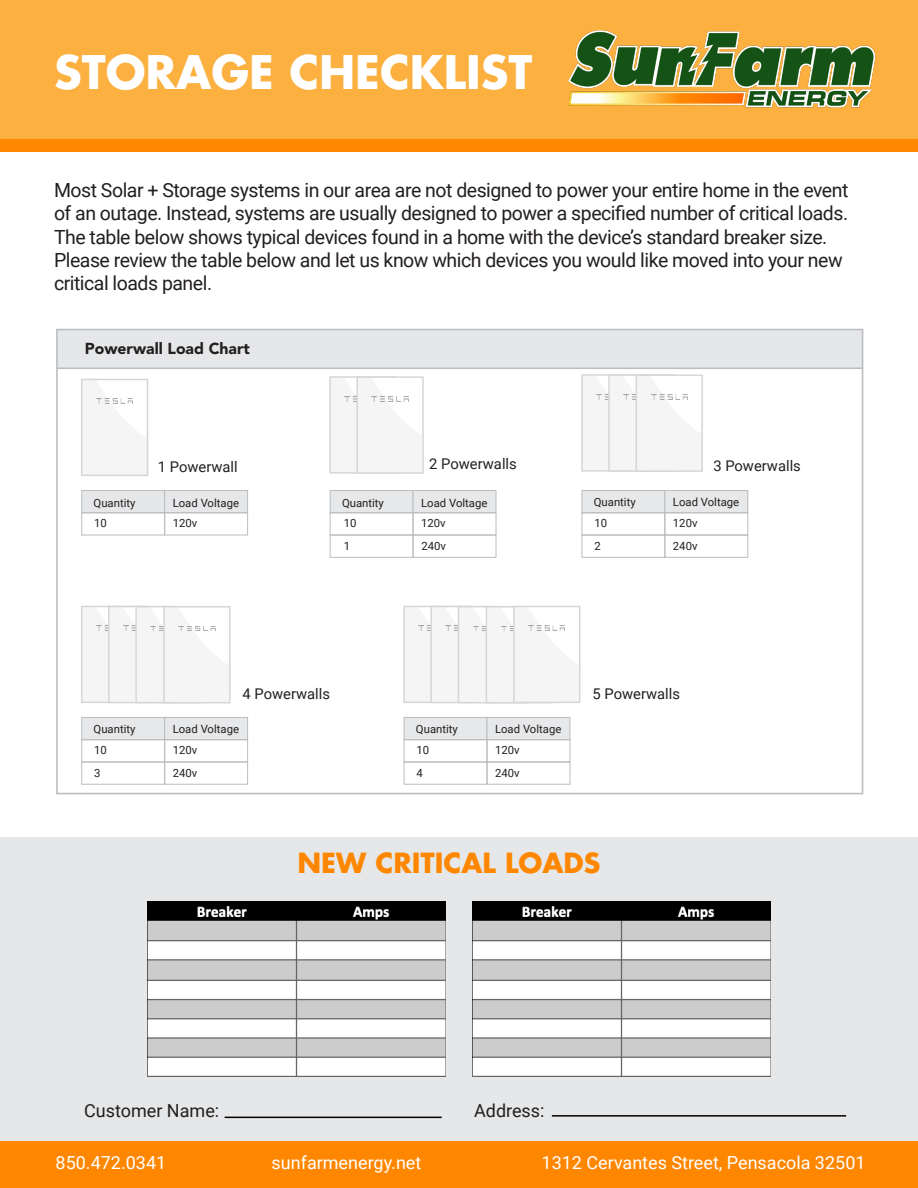
<style>
.page{position:relative;width:918px;height:1188px;background:#fff}
.page>*{position:absolute;margin:0;border:0;box-sizing:border-box;transform-origin:0 0}
.t1{font:700 45px "Futura";color:#fff}
.t2{font:700 27px "Futura";color:#ff8700}
.t3{font:19.5px/23.4px "Roboto";letter-spacing:-.025em;color:#231f20}
.t4{font:18px "Roboto";color:#fff}
.t5{font:18px "Roboto";color:#231f20}
.t6{font:900 15.75px "Avenir LT Std";color:#231f20}
.t7{font:14.7px "Roboto";color:#231f20}
.t8{font:11.4px "Roboto";color:#231f20}
</style>
<div class="page">
<div style="left:0;top:0;width:918px;height:146px;background:#fbb040"></div>
<img style="left:568px;top:30px;width:308px;height:78px">
<div style="left:0;top:140px;width:918px;height:12px;background:#ff8700"></div>
<div style="left:57px;top:330px;width:806px;height:38px;background:#e6e7e9"></div>
<hr style="left:57px;top:367px;width:806px;height:2px;background:#bcbdc0">
<svg style="left:96px;top:398px;width:37px;height:2px"></svg>
<div style="left:81px;top:379px;width:67px;height:97px;border:1px solid #d6d6d5"></div>
<img style="left:97px;top:399px;width:36px;height:5px">
<div style="left:329px;top:376px;width:68px;height:98px;border:1px solid #d6d6d5"></div>
<svg style="left:330px;top:377px;width:79px;height:96px"></svg>
<div style="left:356px;top:376px;width:68px;height:98px;border:1px solid #d6d6d5"></div>
<img style="left:372px;top:397px;width:36px;height:4px">
<div style="left:581px;top:374px;width:68px;height:98px;border:1px solid #d6d6d5"></div>
<svg style="left:582px;top:375px;width:106px;height:96px"></svg>
<div style="left:636px;top:374px;width:67px;height:98px;border:1px solid #d6d6d5"></div>
<img style="left:651px;top:395px;width:36px;height:4px">
<svg style="left:82px;top:606px;width:134px;height:97px"></svg>
<div style="left:163px;top:606px;width:68px;height:97px;border:1px solid #d6d6d5"></div>
<img style="left:179px;top:626px;width:36px;height:5px">
<svg style="left:404px;top:606px;width:161px;height:97px"></svg>
<div style="left:513px;top:606px;width:67px;height:97px;border:1px solid #d6d6d5"></div>
<img style="left:529px;top:626px;width:36px;height:5px">
<div style="left:82px;top:491px;width:83px;height:22px;background:#e6e7e9"></div>
<div style="left:81px;top:490px;width:84px;height:23px;border:1px solid #bbbdbf"></div>
<div style="left:165px;top:491px;width:83px;height:22px;background:#e6e7e9"></div>
<div style="left:164px;top:490px;width:84px;height:23px;border:1px solid #bbbdbf"></div>
<div style="left:81px;top:513px;width:84px;height:22px;border:1px solid #bbbdbf"></div>
<div style="left:164px;top:513px;width:84px;height:22px;border:1px solid #bbbdbf"></div>
<div style="left:56px;top:329px;width:807px;height:465px;border:2px solid #bcbdc0"></div>
<div style="left:330px;top:491px;width:83px;height:22px;background:#e7e8e9"></div>
<div style="left:330px;top:490px;width:83px;height:23px;border:1px solid #bbbdbf"></div>
<div style="left:413px;top:491px;width:83px;height:22px;background:#e7e8e9"></div>
<div style="left:413px;top:490px;width:83px;height:23px;border:1px solid #bbbdbf"></div>
<div style="left:330px;top:513px;width:83px;height:22px;border:1px solid #bbbdbf"></div>
<div style="left:413px;top:513px;width:83px;height:22px;border:1px solid #bbbdbf"></div>
<div style="left:330px;top:535px;width:83px;height:23px;border:1px solid #bbbdbf"></div>
<div style="left:413px;top:535px;width:83px;height:23px;border:1px solid #bbbdbf"></div>
<div style="left:582px;top:491px;width:83px;height:22px;background:#e7e8e9"></div>
<div style="left:582px;top:490px;width:83px;height:23px;border:1px solid #bbbdbf"></div>
<div style="left:665px;top:491px;width:83px;height:22px;background:#e7e8e9"></div>
<div style="left:665px;top:490px;width:83px;height:23px;border:1px solid #bbbdbf"></div>
<div style="left:582px;top:513px;width:83px;height:22px;border:1px solid #bbbdbf"></div>
<div style="left:665px;top:513px;width:83px;height:22px;border:1px solid #bbbdbf"></div>
<div style="left:582px;top:535px;width:83px;height:23px;border:1px solid #bbbdbf"></div>
<div style="left:665px;top:535px;width:83px;height:23px;border:1px solid #bbbdbf"></div>
<div style="left:82px;top:717px;width:83px;height:23px;background:#e7e8e9"></div>
<div style="left:81px;top:717px;width:84px;height:23px;border:1px solid #bbbdbf"></div>
<div style="left:165px;top:717px;width:83px;height:23px;background:#e7e8e9"></div>
<div style="left:164px;top:717px;width:84px;height:23px;border:1px solid #bbbdbf"></div>
<div style="left:81px;top:739px;width:84px;height:23px;border:1px solid #bbbdbf"></div>
<div style="left:164px;top:739px;width:84px;height:23px;border:1px solid #bbbdbf"></div>
<div style="left:81px;top:762px;width:84px;height:22px;border:1px solid #bbbdbf"></div>
<div style="left:164px;top:762px;width:84px;height:22px;border:1px solid #bbbdbf"></div>
<div style="left:404px;top:717px;width:83px;height:23px;background:#e7e8e9"></div>
<div style="left:404px;top:717px;width:83px;height:23px;border:1px solid #bbbdbf"></div>
<div style="left:487px;top:717px;width:83px;height:23px;background:#e7e8e9"></div>
<div style="left:487px;top:717px;width:83px;height:23px;border:1px solid #bbbdbf"></div>
<div style="left:404px;top:739px;width:83px;height:23px;border:1px solid #bbbdbf"></div>
<div style="left:487px;top:739px;width:83px;height:23px;border:1px solid #bbbdbf"></div>
<div style="left:404px;top:762px;width:83px;height:22px;border:1px solid #bbbdbf"></div>
<div style="left:487px;top:762px;width:83px;height:22px;border:1px solid #bbbdbf"></div>
<div style="left:0;top:1140px;width:918px;height:48px;background:#ff8700"></div>
<div style="left:0;top:837px;width:918px;height:303px;background:#e6e7e8"></div>
<img style="left:147px;top:901px;width:299px;height:175px">
<img style="left:472px;top:901px;width:299px;height:175px">
<hr style="left:225px;top:1117px;width:217px;height:1px;background:#000">
<hr style="left:552px;top:1115px;width:294px;height:2px;background:#000">
<p class="t1" style="left:54px;top:42px;width:480px">STORAGE CHECKLIST</p>
<p class="t3" style="left:54px;top:178px;width:796px">Most Solar + Storage systems in our area are not designed to power your entire home in the event of an outage. Instead, systems are usually designed to power a specified number of critical loads.<br>The table below shows typical devices found in a home with the device’s standard breaker size.<br>Please review the table below and let us know which devices you would like moved into your new critical loads panel.</p>
<p class="t6" style="left:85px;top:339px;width:166px">Powerwall Load Chart</p>
<p class="t7" style="left:158px;top:456px;width:81px">1 Powerwall</p>
<p class="t8" style="left:94px;top:495px;width:43px">Quantity</p>
<p class="t8" style="left:173px;top:495px;width:68px">Load Voltage</p>
<p class="t8" style="left:94px;top:515px;width:14px">10</p>
<p class="t8" style="left:173px;top:515px;width:26px">120v</p>
<p class="t7" style="left:429px;top:454px;width:89px">2 Powerwalls</p>
<p class="t7" style="left:713px;top:456px;width:89px">3 Powerwalls</p>
<p class="t8" style="left:342px;top:495px;width:43px">Quantity</p>
<p class="t8" style="left:421px;top:495px;width:68px">Load Voltage</p>
<p class="t8" style="left:344px;top:515px;width:14px">10</p>
<p class="t8" style="left:421px;top:515px;width:26px">120v</p>
<p class="t8" style="left:344px;top:538px;width:8px">1</p>
<p class="t8" style="left:421px;top:538px;width:26px">240v</p>
<p class="t8" style="left:594px;top:494px;width:43px">Quantity</p>
<p class="t8" style="left:673px;top:494px;width:68px">Load Voltage</p>
<p class="t8" style="left:594px;top:515px;width:14px">10</p>
<p class="t8" style="left:673px;top:515px;width:26px">120v</p>
<p class="t8" style="left:594px;top:538px;width:8px">2</p>
<p class="t8" style="left:673px;top:538px;width:26px">240v</p>
<p class="t7" style="left:243px;top:683px;width:89px">4 Powerwalls</p>
<p class="t7" style="left:593px;top:683px;width:89px">5 Powerwalls</p>
<p class="t8" style="left:94px;top:721px;width:43px">Quantity</p>
<p class="t8" style="left:173px;top:721px;width:68px">Load Voltage</p>
<p class="t8" style="left:94px;top:742px;width:14px">10</p>
<p class="t8" style="left:173px;top:742px;width:26px">120v</p>
<p class="t8" style="left:94px;top:765px;width:8px">3</p>
<p class="t8" style="left:173px;top:765px;width:26px">240v</p>
<p class="t8" style="left:416px;top:721px;width:43px">Quantity</p>
<p class="t8" style="left:495px;top:721px;width:68px">Load Voltage</p>
<p class="t8" style="left:417px;top:742px;width:14px">10</p>
<p class="t8" style="left:495px;top:742px;width:26px">120v</p>
<p class="t8" style="left:417px;top:765px;width:8px">4</p>
<p class="t8" style="left:495px;top:765px;width:26px">240v</p>
<p class="t2" style="left:298px;top:845px;width:304px">NEW CRITICAL LOADS</p>
<p class="t5" style="left:84px;top:1098px;width:137px">Customer Name:</p>
<p class="t5" style="left:474px;top:1098px;width:72px">Address:</p>
<p class="t4" style="left:56px;top:1150px;width:112px">850.472.0341</p>
<p class="t4" style="left:272px;top:1150px;width:151px">sunfarmenergy.net</p>
<p class="t4" style="left:542px;top:1150px;width:325px">1312 Cervantes Street, Pensacola 32501</p>
</div>
